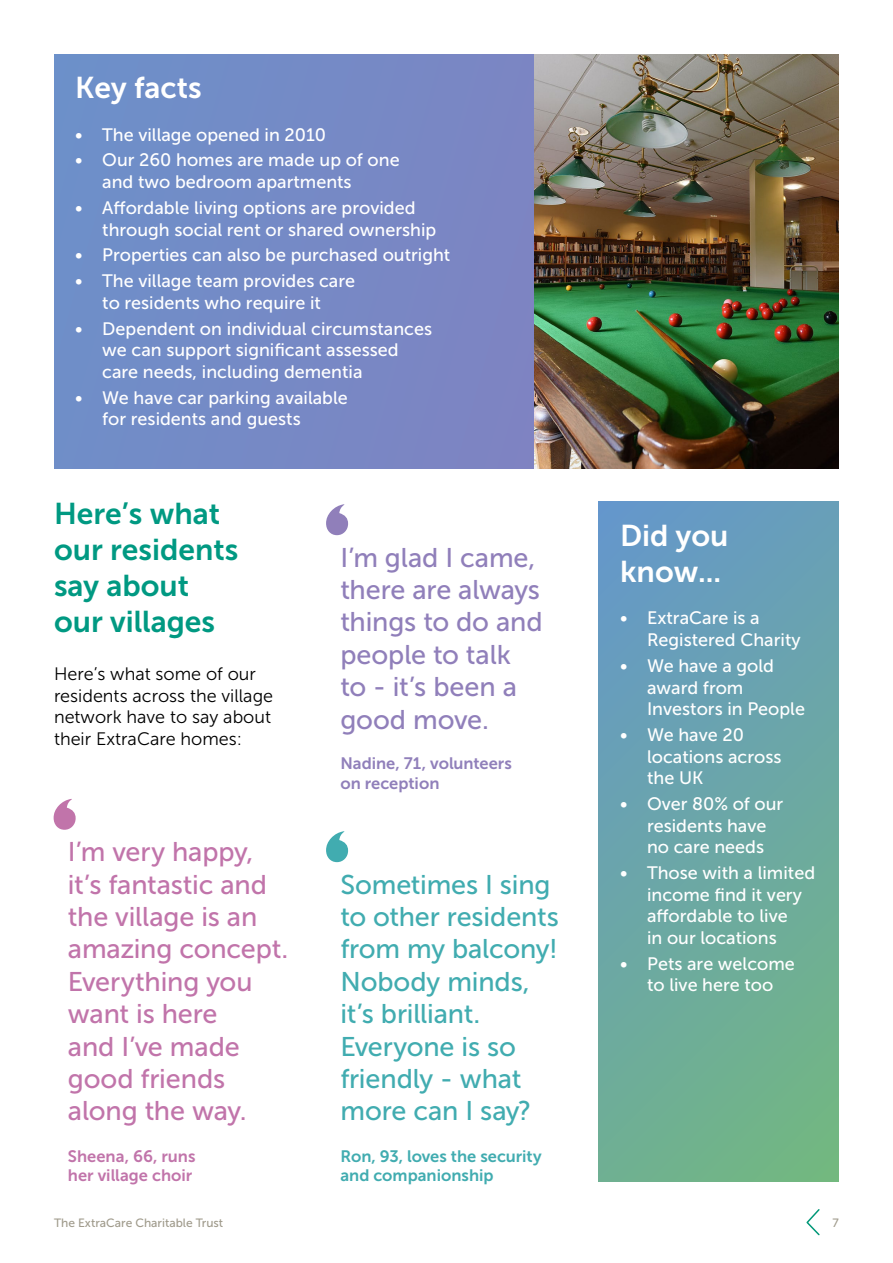
<style>
.page{position:relative;width:893px;height:1263px;background:#fff}
.page>*{position:absolute;margin:0;border:0;box-sizing:border-box;transform-origin:0 0}
.t1{font:800 67.5px "Gill Sans";color:#907fba}
.t2{font:800 67.5px "Gill Sans";color:#c174aa}
.t3{font:800 67.5px "Gill Sans";color:#41acb0}
.t4{font:30px/36px "Museo Sans 700";color:#009982}
.t5{font:30px/36px "Museo Sans 700";color:#fff}
.t6{font:27px/32.4px "Museo Sans 500";letter-spacing:-.005em;color:#c174aa}
.t7{font:27px/32.4px "Museo Sans 500";letter-spacing:-.005em;color:#41acb0}
.t8{font:27px/32.4px "Museo Sans 500";letter-spacing:-.005em;color:#907fba}
.t9{font:18px/21.6px "Museo Sans 500";color:#fff}
.t10{font:18px/21.6px "Museo Sans 300";color:#000}
.t11{font:16.5px/19.8px "Museo Sans 700";color:#41acb0}
.t12{font:16.5px/19.8px "Museo Sans 700";color:#907fba}
.t13{font:16.5px/19.8px "Museo Sans 700";color:#c174aa}
.t14{font:12px "Museo Sans 500";color:#a09b8c}
</style>
<div class="page">
<svg style="left:806px;top:1209px;width:14px;height:27px"></svg>
<div style="left:54px;top:54px;width:480px;height:414px;background:#758ac6"></div>
<img style="left:534px;top:54px;width:305px;height:414px">
<div style="left:599px;top:502px;width:240px;height:679px;background:linear-gradient(to bottom,#669ac3,#71b488)"></div>
<h2 class="t5" style="left:75px;top:69px;width:128px">Key facts</h2>
<p class="t9" style="left:75px;top:124px;width:252px">• The village opened in 2010</p>
<p class="t9" style="left:102px;top:150px;width:299px;text-indent:-27px">• Our 260 homes are made up of one and two bedroom apartments</p>
<p class="t9" style="left:102px;top:197px;width:336px;text-indent:-27px">• Affordable living options are provided through social rent or shared ownership</p>
<p class="t9" style="left:75px;top:244px;width:377px">• Properties can also be purchased outright</p>
<p class="t9" style="left:75px;top:270px;width:281px;text-align:center">• The village team provides care to residents who require it</p>
<p class="t9" style="left:102px;top:318px;width:331px;text-indent:-27px">• Dependent on individual circumstances we can support significant assessed care needs, including dementia</p>
<p class="t9" style="left:102px;top:387px;width:247px;text-indent:-27px">• We have car parking available for residents and guests</p>
<h2 class="t4" style="left:54px;top:496px;width:186px">Here’s what our residents say about our villages</h2>
<p class="t10" style="left:54px;top:663px;width:221px">Here’s what some of our residents across the village network have to say about their ExtraCare homes:</p>
<h1 class="t1" style="left:323px;top:488px;width:29px">‘</h1>
<h3 class="t8" style="left:340px;top:541px;width:204px">I’m glad I came, there are always things to do and people to talk to - it’s been a good move.</h3>
<p class="t12" style="left:340px;top:754px;width:173px">Nadine, 71, volunteers on reception</p>
<h1 class="t2" style="left:51px;top:783px;width:29px">‘</h1>
<h3 class="t6" style="left:68px;top:836px;width:222px">I’m very happy, it’s fantastic and the village is an amazing concept.<br>Everything you want is here<br>and I’ve made good friends along the way.</h3>
<h1 class="t3" style="left:323px;top:815px;width:29px">‘</h1>
<p class="t11" style="left:340px;top:1146px;width:203px">Ron, 93, loves the security and companionship</p>
<h3 class="t7" style="left:340px;top:868px;width:220px">Sometimes I sing to other residents from my balcony!<br>Nobody minds, it’s brilliant.<br>Everyone is so friendly - what more can I say?</h3>
<p class="t13" style="left:68px;top:1146px;width:129px">Sheena, 66, runs her village choir</p>
<h2 class="t5" style="left:620px;top:517px;width:110px">Did you know...</h2>
<p class="t9" style="left:647px;top:607px;width:155px;text-indent:-27px">• ExtraCare is a<br>Registered Charity</p>
<p class="t9" style="left:647px;top:655px;width:159px;text-indent:-27px">• We have a gold award from<br>Investors in People</p>
<p class="t9" style="left:647px;top:724px;width:136px;text-indent:-27px">• We have 20 locations across the UK</p>
<p class="t9" style="left:620px;top:793px;width:165px;text-align:center">• Over 80% of our residents have<br>no care needs</p>
<p class="t9" style="left:647px;top:862px;width:170px;text-indent:-27px">• Those with a limited income find it very affordable to live<br>in our locations</p>
<p class="t9" style="left:620px;top:953px;width:176px;text-align:center">• Pets are welcome to live here too</p>
<p class="t14" style="left:54px;top:1216px;width:171px">The ExtraCare Charitable Trust</p>
<p class="t14" style="left:833px;top:1216px;width:8px">7</p>
</div>
